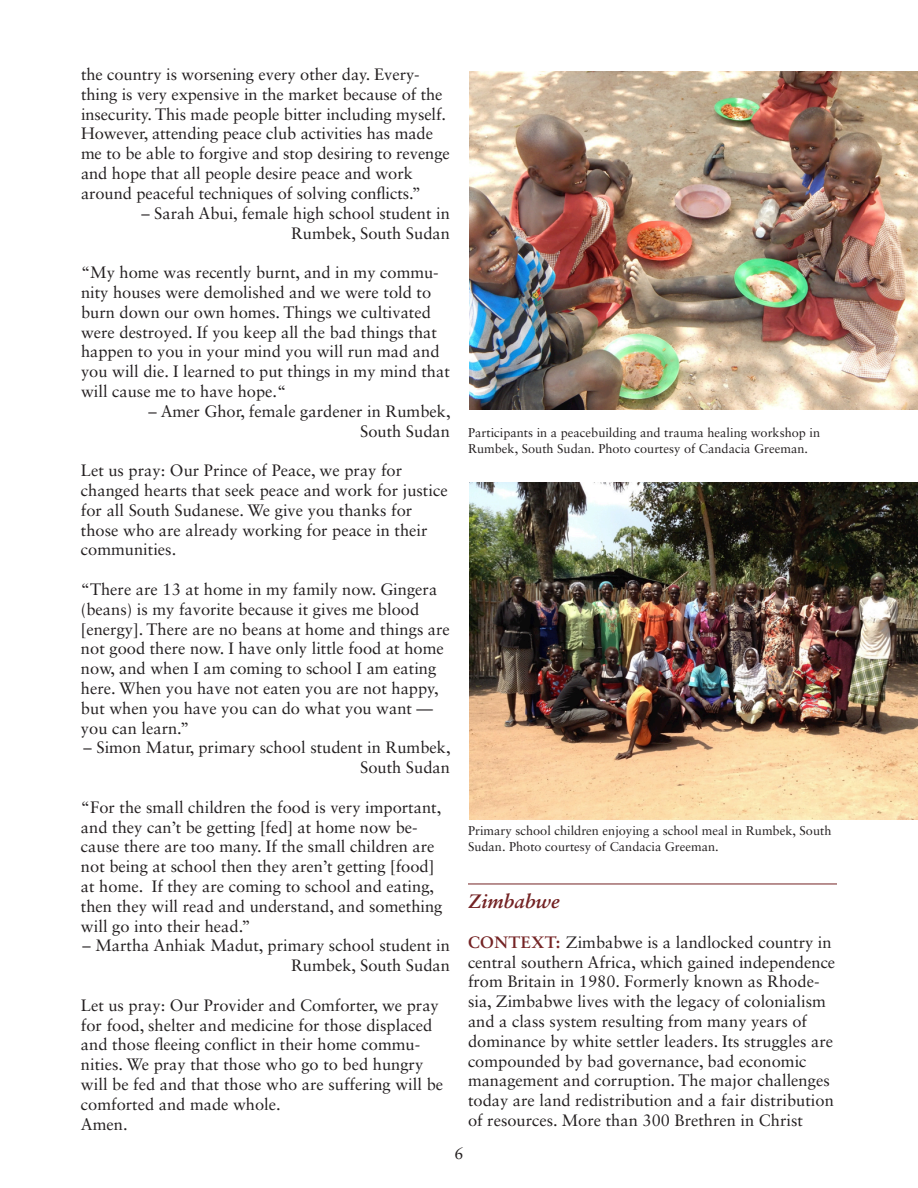
<style>
.page{position:relative;width:918px;height:1188px;background:#fff}
.page>*{position:absolute;margin:0;border:0;box-sizing:border-box;transform-origin:0 0}
.Country_title{font:italic 700 19.5px "Sabon LT Std";color:#742324}
.Body{font:16.5px/19.8px "Sabon LT Std";color:#231f20}
.t1{font:16.5px "Sabon";color:#231f20}
.Captions{font:12.75px/15.3px "Sabon";color:#231f20}
.s1{font-weight:700;color:#742324}
</style>
<div class="page">
<hr style="left:468px;top:884px;width:369px;height:1px;background:#742324">
<img style="left:469px;top:483px;width:449px;height:336px">
<img style="left:469px;top:72px;width:449px;height:337px">
<p class="Body" style="left:81px;top:64px;width:370px">the country is worsening every other day. Every&shy;thing is very expensive in the market because of the insecurity. This made people bitter including myself.<br>However, attending peace club activities has made me to be able to forgive and stop desiring to revenge and hope that all people desire peace and work around peaceful techniques of solving conflicts.”</p>
<p class="Body" style="left:141px;top:203px;width:310px;text-align:right">– Sarah Abui, female high school student in<br>Rumbek, South Sudan</p>
<p class="Body" style="left:81px;top:262px;width:370px">“My home was recently burnt, and in my commu&shy;nity houses were demolished and we were told to burn down our own homes. Things we cultivated were destroyed. If you keep all the bad things that happen to you in your mind you will run mad and you will die. I learned to put things in my mind that will cause me to have hope.“</p>
<p class="Body" style="left:148px;top:401px;width:304px;text-align:right">– Amer Ghor, female gardener in Rumbek,<br>South Sudan</p>
<p class="Body" style="left:81px;top:460px;width:368px">Let us pray: Our Prince of Peace, we pray for changed hearts that seek peace and work for justice for all South Sudanese. We give you thanks for those who are already working for peace in their communities.</p>
<p class="Body" style="left:81px;top:579px;width:370px">“There are 13 at home in my family now. Gingera (beans) is my favorite because it gives me blood [energy]. There are no beans at home and things are not good there now. I have only little food at home now, and when I am coming to school I am eating here. When you have not eaten you are not happy, but when you have you can do what you want — you can learn.”</p>
<p class="Body" style="left:84px;top:737px;width:369px;text-align:right">– Simon Matur, primary school student in Rumbek,<br>South Sudan</p>
<p class="Body" style="left:81px;top:797px;width:363px">“For the small children the food is very important, and they can’t be getting [fed] at home now be&shy;cause there are too many. If the small children are not being at school then they aren’t getting [food] at home. If they are coming to school and eating, then they will read and understand, and something will go into their head.”</p>
<p class="Body" style="left:83px;top:935px;width:369px;text-align:right">– Martha Anhiak Madut, primary school student in<br>Rumbek, South Sudan</p>
<p class="Body" style="left:81px;top:995px;width:364px">Let us pray: Our Provider and Comforter, we pray for food, shelter and medicine for those displaced and those fleeing conflict in their home commu&shy;nities. We pray that those who go to bed hungry will be fed and that those who are suffering will be comforted and made whole.</p>
<p class="Body" style="left:81px;top:1114px;width:48px">Amen.</p>
<p class="Captions" style="left:468px;top:425px;width:354px">Participants in a peacebuilding and trauma healing workshop in<br>Rumbek, South Sudan. Photo courtesy of Candacia Greeman.</p>
<p class="Captions" style="left:468px;top:823px;width:365px;line-height:16.2px">Primary school children enjoying a school meal in Rumbek, South<br>Sudan. Photo courtesy of Candacia Greeman.</p>
<p class="Country_title" style="left:468px;top:889px;width:93px">Zimbabwe</p>
<p class="Body" style="left:468px;top:932px;width:369px"><span class="s1">CONTEXT:</span> Zimbabwe is a landlocked country in central southern Africa, which gained independence from Britain in 1980. Formerly known as Rhode&shy;sia, Zimbabwe lives with the legacy of colonialism and a class system resulting from many years of dominance by white settler leaders. Its struggles are compounded by bad governance, bad economic management and corruption. The major challenges today are land redistribution and a fair distribution of resources. More than 300 Brethren in Christ</p>
<p class="t1" style="left:454px;top:1143px;width:11px">6</p>
</div>
